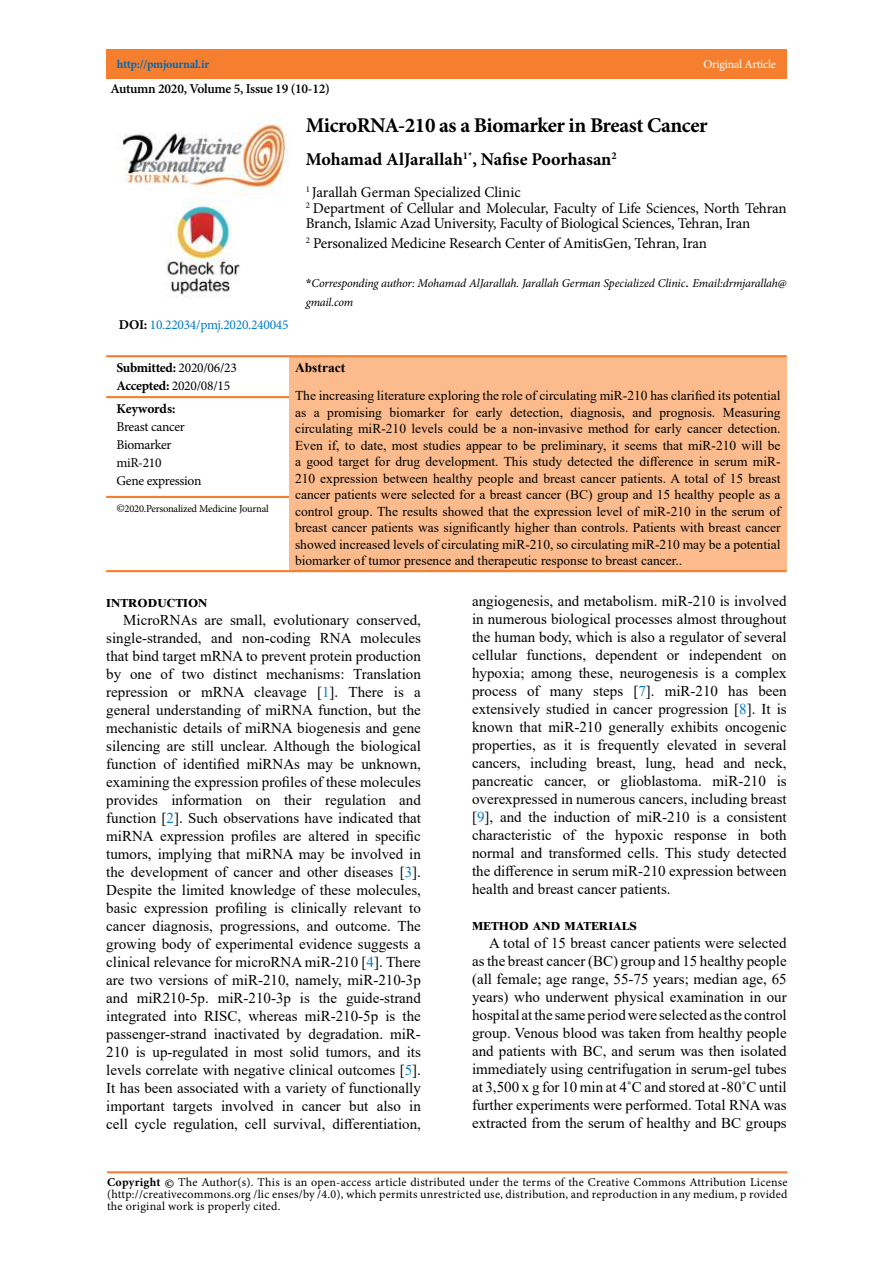
<style>
.page{position:relative;width:893px;height:1263px;background:#fff}
.page>*{position:absolute;margin:0;border:0;box-sizing:border-box;transform-origin:0 0}
.t1{font:700 21px "Minion Pro";letter-spacing:-.02em;color:#000}
.t2{font:700 18px "Minion Pro";color:#000}
.t3{font:700 16.5px "Times New Roman";color:#000}
.t4{font:15px/18px "Times New Roman";color:#000;text-align:justify}
.t5{font:15px/15.8px "Minion Pro";letter-spacing:-.01em;color:#000}
.t6{font:13.5px/16.5px "Times New Roman";color:#000;text-align:justify}
.t7{font:13.5px/18px "Minion Pro";letter-spacing:-.02em;color:#000}
.t8{font:600 13.5px "Minion Pro";letter-spacing:-.02em;color:#000}
.t9{font:13.5px "Minion Pro";letter-spacing:-.02em;color:#007bc3}
.t10{font:700 13.5px "Minion Pro";letter-spacing:-.005em;color:#000}
.t11{font:700 13.5px "Times New Roman";color:#000}
.t12{font:12px/12px "Minion Pro";letter-spacing:.015em;color:#000;text-align:justify}
.t13{font:italic 12px/19.5px "Minion Pro";letter-spacing:-.015em;color:#000}
.t14{font:700 12px "Minion Pro";letter-spacing:-.025em;color:#0069b5}
.t15{font:12px "Minion Pro";letter-spacing:-.02em;color:#fff}
.t16{font:10.5px "Minion Pro";letter-spacing:-.02em;color:#000}
.s1{font-weight:700;color:#000}
.s2{font-family:"Times New Roman";font-weight:700;font-style:normal}
.s3{font-style:normal;font-size:15px}
.s4{font-weight:700}
.s5{font-size:12px}
.s6{color:#007bc3}
.s7{font-weight:700;font-size:13.5px}
</style>
<div class="page">
<div style="left:106px;top:50px;width:681px;height:29px;background:#f57f2f"></div>
<hr style="left:107px;top:1171px;width:680px;height:2px;background:#f57f2f">
<div style="left:289px;top:356px;width:498px;height:215px;background:#fbbb8c"></div>
<hr style="left:289px;top:570px;width:498px;height:2px;background:#f57f2f">
<hr style="left:106px;top:355px;width:183px;height:2px;background:#f57f2f">
<hr style="left:106px;top:396px;width:183px;height:2px;background:#f57f2f">
<hr style="left:106px;top:496px;width:183px;height:2px;background:#f57f2f">
<hr style="left:106px;top:570px;width:183px;height:2px;background:#f57f2f">
<hr style="left:289px;top:355px;width:498px;height:2px;background:#f57f2f">
<img style="left:118px;top:117px;width:171px;height:180px">
<p class="t14" style="left:117px;top:56px;width:94px">http://pmjournal.ir</p>
<p class="t8" style="left:110px;top:80px;width:221px">Autumn 2020, Volume 5, Issue 19 (10-12)</p>
<p class="t15" style="left:703px;top:56px;width:74px">Original Article</p>
<p class="t9" style="left:119px;top:316px;width:171px"><span class="s1">DOI:</span> 10.22034/pmj.2020.240045</p>
<h1 class="t1" style="left:306px;top:110px;width:403px">MicroRNA-210 as a Biomarker in Breast Cancer</h1>
<p class="t2" style="left:306px;top:147px;width:312px">Mohamad AlJarallah<sup>1*</sup>, Nafise Poorhasan<sup>2</sup></p>
<p class="t5" style="left:306px;top:184px;width:482px"><sup>1</sup> Jarallah German Specialized Clinic<br><sup>2</sup> Department of Cellular and Molecular, Faculty of Life Sciences, North Tehran<br>Branch, Islamic Azad University, Faculty of Biological Sciences, Tehran, Iran</p>
<p class="t5" style="left:306px;top:235px;width:403px"><sup>2</sup> Personalized Medicine Research Center of AmitisGen, Tehran, Iran</p>
<p class="t13" style="left:306px;top:273px;width:482px"><span class="s2">*</span>Corresponding author: Mohamad AlJarallah. Jarallah German Specialized Clinic<span class="s3">.</span> Email:drmjarallah@ gmail.com</p>
<p class="t7" style="left:116px;top:359px;width:122px"><span class="s4">Submitted:</span> 2020/06/23<br><span class="s4">Accepted:</span> 2020/08/15</p>
<p class="t11" style="left:295px;top:357px;width:52px">Abstract</p>
<p class="t6" style="left:295px;top:387px;width:487px">The increasing literature exploring the role of circulating miR-210 has clarified its potential as a promising biomarker for early detection, diagnosis, and prognosis. Measuring circulating miR-210 levels could be a non-invasive method for early cancer detection.<br>Even if, to date, most studies appear to be preliminary, it seems that miR-210 will be a good target for drug development. This study detected the difference in serum miR-210 expression between healthy people and breast cancer patients. A total of 15 breast cancer patients were selected for a breast cancer (BC) group and 15 healthy people as a control group. The results showed that the expression level of miR-210 in the serum of breast cancer patients was significantly higher than controls. Patients with breast cancer showed increased levels of circulating miR-210, so circulating miR-210 may be a potential biomarker of tumor presence and therapeutic response to breast cancer..</p>
<p class="t10" style="left:116px;top:399px;width:61px">Keywords:</p>
<p class="t7" style="left:116px;top:418px;width:87px">Breast cancer<br>Biomarker miR-210<br>Gene expression</p>
<p class="t16" style="left:116px;top:501px;width:154px"><span class="s5">©</span>2020.Personalized Medicine Journal</p>
<p class="t3" style="left:106px;top:589px;width:103px">Introduction</p>
<p class="t4" style="left:106px;top:610px;width:316px;text-indent:17px">MicroRNAs are small, evolutionary conserved, single-stranded, and non-coding RNA molecules that bind target mRNA to prevent protein production by one of two distinct mechanisms: Translation repression or mRNA cleavage [<span class="s6">1</span>]. There is a general understanding of miRNA function, but the mechanistic details of miRNA biogenesis and gene silencing are still unclear. Although the biological function of identified miRNAs may be unknown, examining the expression profiles of these molecules provides information on their regulation and function [<span class="s6">2</span>]. Such observations have indicated that miRNA expression profiles are altered in specific tumors, implying that miRNA may be involved in the development of cancer and other diseases [<span class="s6">3</span>].<br>Despite the limited knowledge of these molecules, basic expression profiling is clinically relevant to cancer diagnosis, progressions, and outcome. The growing body of experimental evidence suggests a clinical relevance for microRNA miR-210 [<span class="s6">4</span>]. There are two versions of miR-210, namely, miR-210-3p and miR210-5p. miR-210-3p is the guide-strand integrated into RISC, whereas miR-210-5p is the passenger-strand inactivated by degradation. miR-210 is up-regulated in most solid tumors, and its levels correlate with negative clinical outcomes [<span class="s6">5</span>].<br>It has been associated with a variety of functionally important targets involved in cancer but also in cell cycle regulation, cell survival, differentiation,</p>
<p class="t4" style="left:472px;top:591px;width:316px">angiogenesis, and metabolism. miR-210 is involved in numerous biological processes almost throughout the human body, which is also a regulator of several cellular functions, dependent or independent on hypoxia; among these, neurogenesis is a complex process of many steps [<span class="s6">7</span>]. miR-210 has been extensively studied in cancer progression [<span class="s6">8</span>]. It is known that miR-210 generally exhibits oncogenic properties, as it is frequently elevated in several cancers, including breast, lung, head and neck, pancreatic cancer, or glioblastoma. miR-210 is overexpressed in numerous cancers, including breast [<span class="s6">9</span>], and the induction of miR-210 is a consistent characteristic of the hypoxic response in both normal and transformed cells. This study detected the difference in serum miR-210 expression between health and breast cancer patients.</p>
<p class="t3" style="left:472px;top:912px;width:166px">Method and materials</p>
<p class="t4" style="left:472px;top:933px;width:316px;text-indent:17px">A total of 15 breast cancer patients were selected as the breast cancer (BC) group and 15 healthy people (all female; age range, 55-75 years; median age, 65 years) who underwent physical examination in our hospital at the same period were selected as the control group. Venous blood was taken from healthy people and patients with BC, and serum was then isolated immediately using centrifugation in serum-gel tubes at 3,500 x g for 10 min at 4˚C and stored at ‑80˚C until further experiments were performed. Total RNA was extracted from the serum of healthy and BC groups</p>
<p class="t12" style="left:107px;top:1177px;width:682px"><span class="s4">Copyright</span> <span class="s7">©</span> The Author(s). This is an open-access article distributed under the terms of the Creative Commons Attribution License (http://creativecommons.org /lic enses/by /4.0), which permits unrestricted use, distribution, and reproduction in any medium, p rovided the original work is properly cited.</p>
</div>
